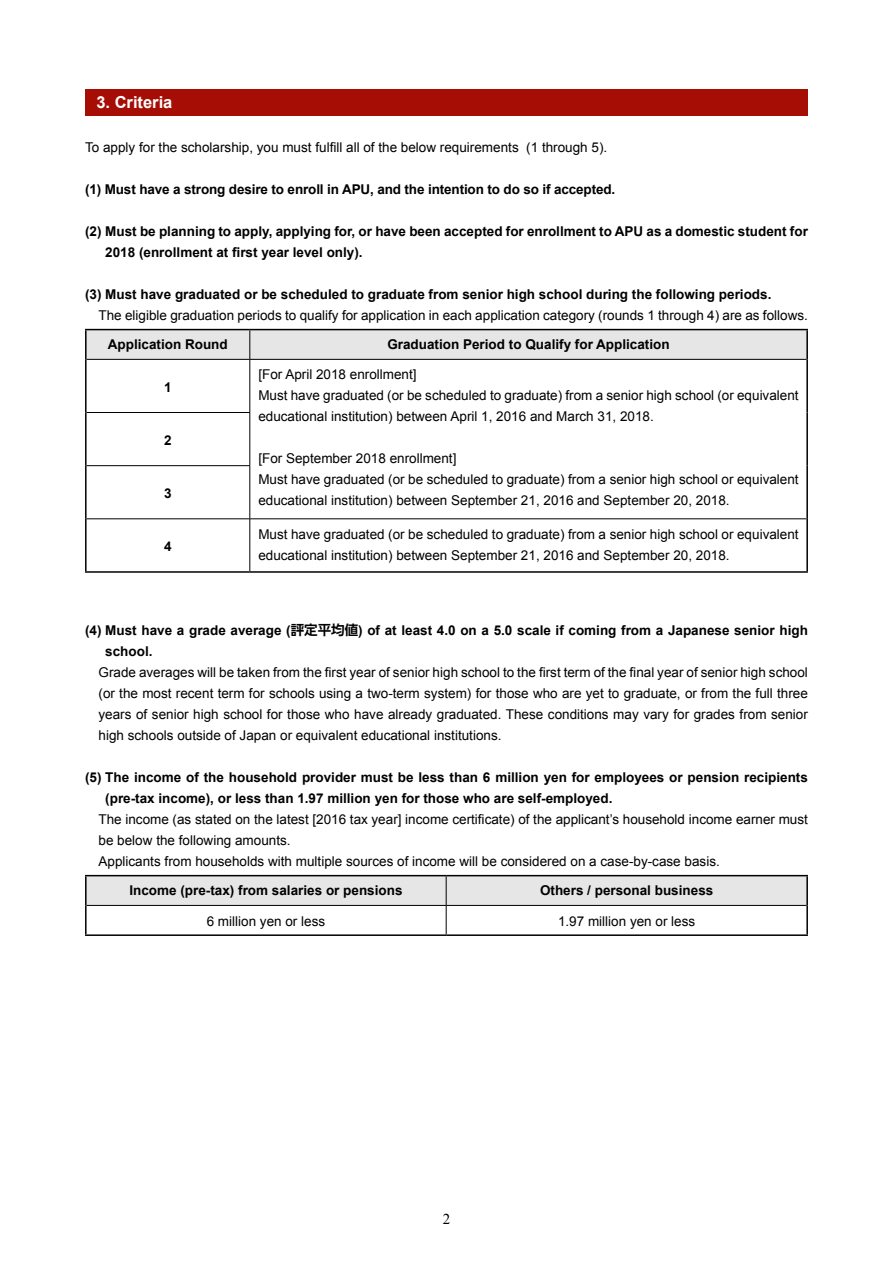
<style>
.page{position:relative;width:893px;height:1263px;background:#fff}
.page>*{position:absolute;margin:0;border:0;box-sizing:border-box;transform-origin:0 0}
.t1{font:700 16.5px "Arial";color:#fff}
.t2{font:15px "Times New Roman";color:#000}
.t3{font:13.5px/21px "Arial";color:#000}
.t4{font:700 13.5px/21px "Arial";color:#000}
.s1{font-family:"UD Shin Go Pr 6 N De"}
</style>
<div class="page">
<div style="left:85px;top:89px;width:723px;height:27px;background:#a50d05"></div>
<svg style="left:87px;top:330px;width:719px;height:29px;background:#e1e1e1"></svg>
<hr style="left:87px;top:359px;width:163px;height:1px;background:#000">
<hr style="left:250px;top:359px;width:556px;height:1px;background:#000">
<hr style="left:250px;top:360px;width:1px;height:52px;background:#000">
<hr style="left:87px;top:412px;width:163px;height:1px;background:#000">
<hr style="left:250px;top:413px;width:1px;height:52px;background:#000">
<hr style="left:87px;top:465px;width:163px;height:1px;background:#000">
<hr style="left:250px;top:466px;width:1px;height:53px;background:#000">
<hr style="left:87px;top:519px;width:163px;height:1px;background:#000">
<hr style="left:250px;top:519px;width:556px;height:1px;background:#000">
<hr style="left:250px;top:519px;width:1px;height:52px;background:#000">
<hr style="left:85px;top:329px;width:165px;height:1px;background:#000">
<hr style="left:85px;top:330px;width:2px;height:29px;background:#000">
<hr style="left:250px;top:329px;width:558px;height:1px;background:#000">
<hr style="left:806px;top:330px;width:2px;height:29px;background:#000">
<hr style="left:85px;top:359px;width:2px;height:53px;background:#000">
<hr style="left:806px;top:359px;width:2px;height:53px;background:#000">
<hr style="left:806px;top:412px;width:2px;height:54px;background:#000">
<hr style="left:806px;top:466px;width:2px;height:53px;background:#000">
<hr style="left:85px;top:412px;width:2px;height:54px;background:#000">
<hr style="left:85px;top:466px;width:2px;height:53px;background:#000">
<hr style="left:85px;top:519px;width:2px;height:52px;background:#000">
<hr style="left:806px;top:519px;width:2px;height:52px;background:#000">
<hr style="left:85px;top:571px;width:165px;height:2px;background:#000">
<hr style="left:250px;top:571px;width:558px;height:2px;background:#000">
<svg style="left:87px;top:876px;width:719px;height:58px"></svg>
<hr style="left:85px;top:875px;width:361px;height:1px;background:#000">
<hr style="left:85px;top:876px;width:2px;height:29px;background:#000">
<hr style="left:446px;top:875px;width:362px;height:1px;background:#000">
<hr style="left:806px;top:876px;width:2px;height:29px;background:#000">
<hr style="left:85px;top:905px;width:2px;height:29px;background:#000">
<hr style="left:806px;top:905px;width:2px;height:29px;background:#000">
<hr style="left:85px;top:934px;width:361px;height:2px;background:#000">
<hr style="left:446px;top:934px;width:362px;height:2px;background:#000">
<p class="t1" style="left:96px;top:91px;width:78px">3. Criteria</p>
<p class="t3" style="left:85px;top:137px;width:524px">To apply for the scholarship, you must fulfill all of the below requirements (1 through 5).</p>
<p class="t4" style="left:85px;top:179px;width:532px">(1) Must have a strong desire to enroll in APU, and the intention to do so if accepted.</p>
<p class="t4" style="left:105px;top:221px;width:704px;text-indent:-20px">(2) Must be planning to apply, applying for, or have been accepted for enrollment to APU as a domestic student for<br>2018 (enrollment at first year level only).</p>
<p class="t4" style="left:85px;top:284px;width:688px">(3) Must have graduated or be scheduled to graduate from senior high school during the following periods.</p>
<p class="t3" style="left:99px;top:305px;width:711px">The eligible graduation periods to qualify for application in each application category (rounds 1 through 4) are as follows.</p>
<p class="t4" style="left:108px;top:334px;width:122px">Application Round</p>
<p class="t4" style="left:387px;top:334px;width:284px">Graduation Period to Qualify for Application</p>
<p class="t4" style="left:164px;top:377px;width:9px">1</p>
<p class="t3" style="left:258px;top:364px;width:542px">[For April 2018 enrollment]<br>Must have graduated (or be scheduled to graduate) from a senior high school (or equivalent educational institution) between April 1, 2016 and March 31, 2018.</p>
<p class="t3" style="left:258px;top:448px;width:542px">[For September 2018 enrollment]<br>Must have graduated (or be scheduled to graduate) from a senior high school or equivalent educational institution) between September 21, 2016 and September 20, 2018.</p>
<p class="t4" style="left:164px;top:430px;width:9px">2</p>
<p class="t4" style="left:164px;top:483px;width:9px">3</p>
<p class="t4" style="left:164px;top:536px;width:9px">4</p>
<p class="t3" style="left:258px;top:524px;width:542px">Must have graduated (or be scheduled to graduate) from a senior high school or equivalent educational institution) between September 21, 2016 and September 20, 2018.</p>
<p class="t4" style="left:105px;top:620px;width:704px;text-indent:-20px">(4) Must have a grade average (<span class="s1">評定平均値</span>) of at least 4.0 on a 5.0 scale if coming from a Japanese senior high school.</p>
<p class="t3" style="left:99px;top:662px;width:711px;text-align:justify">Grade averages will be taken from the first year of senior high school to the first term of the final year of senior high school (or the most recent term for schools using a two-term system) for those who are yet to graduate, or from the full three years of senior high school for those who have already graduated. These conditions may vary for grades from senior high schools outside of Japan or equivalent educational institutions.</p>
<p class="t4" style="left:105px;top:768px;width:704px;text-indent:-20px">(5) The income of the household provider must be less than 6 million yen for employees or pension recipients (pre-tax income), or less than 1.97 million yen for those who are self-employed.</p>
<p class="t3" style="left:99px;top:809px;width:711px">The income (as stated on the latest [2016 tax year] income certificate) of the applicant’s household income earner must be below the following amounts.<br>Applicants from households with multiple sources of income will be considered on a case-by-case basis.</p>
<p class="t4" style="left:129px;top:880px;width:275px">Income (pre-tax) from salaries or pensions</p>
<p class="t4" style="left:540px;top:880px;width:175px">Others / personal business</p>
<p class="t3" style="left:207px;top:911px;width:120px">6 million yen or less</p>
<p class="t3" style="left:558px;top:910px;width:139px">1.97 million yen or less</p>
<p class="t2" style="left:443px;top:1209px;width:9px">2</p>
</div>
